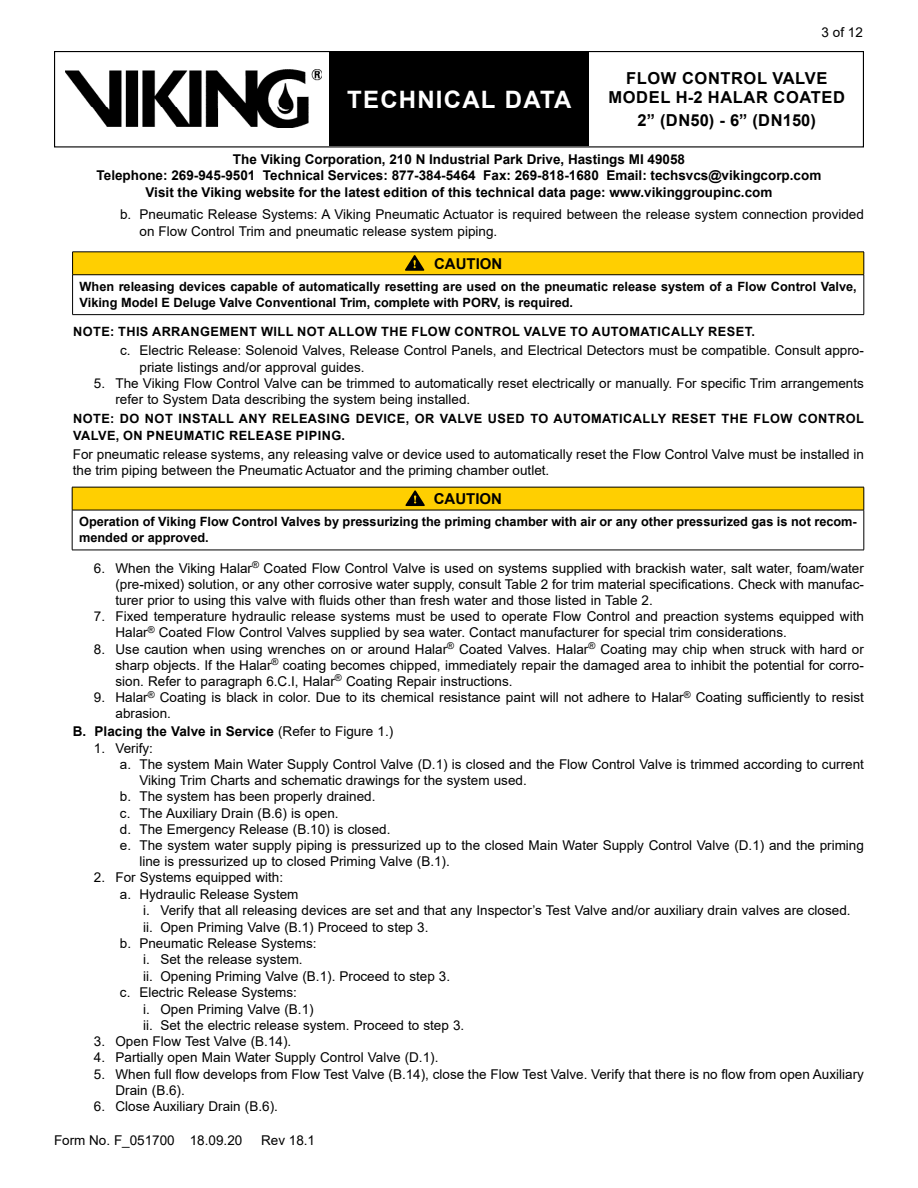
<style>
.page{position:relative;width:918px;height:1188px;background:#fff}
.page>*{position:absolute;margin:0;border:0;box-sizing:border-box;transform-origin:0 0}
.t1{font:700 24px "Arial";letter-spacing:.05em;color:#fff}
.t2{font:700 16.5px/19.5px "Arial";letter-spacing:.035em;color:#000;text-align:center}
.t3{font:700 15px "Arial";color:#000}
.t4{font:13.5px/16.2px "Arial";color:#000}
.t5{font:700 13.5px/16.2px "Arial";color:#000;text-align:center}
.t6{font:700 12.75px/16.2px "Arial";color:#000}
.t7{font:700 12.75px/16.2px "Arial";letter-spacing:.035em;color:#000}
.s1{font-weight:400}
</style>
<div class="page">
<div style="left:54px;top:51px;width:810px;height:96px;border:1px solid #000"></div>
<div style="left:329px;top:52px;width:260px;height:94px;background:#000"></div>
<img style="left:65px;top:70px;width:256px;height:57px">
<div style="left:73px;top:252px;width:791px;height:23px;background:#ffcf01"></div>
<hr style="left:72px;top:252px;width:792px;height:1px;background:#000">
<svg style="left:72px;top:252px;width:1px;height:22px"></svg>
<svg style="left:864px;top:252px;width:1px;height:23px"></svg>
<hr style="left:72px;top:274px;width:792px;height:1px;background:#000">
<hr style="left:72px;top:275px;width:1px;height:39px;background:#000">
<hr style="left:864px;top:275px;width:1px;height:39px;background:#000">
<hr style="left:72px;top:314px;width:792px;height:1px;background:#000">
<svg style="left:405px;top:255px;width:19px;height:16px"></svg>
<div style="left:72px;top:487px;width:792px;height:23px;background:#ffcf01"></div>
<hr style="left:72px;top:487px;width:792px;height:1px;background:#000">
<svg style="left:72px;top:487px;width:1px;height:23px"></svg>
<svg style="left:864px;top:487px;width:1px;height:23px"></svg>
<hr style="left:72px;top:510px;width:792px;height:1px;background:#000">
<hr style="left:72px;top:510px;width:1px;height:40px;background:#000">
<hr style="left:864px;top:510px;width:1px;height:40px;background:#000">
<hr style="left:72px;top:550px;width:792px;height:1px;background:#000">
<svg style="left:405px;top:490px;width:20px;height:16px"></svg>
<h1 class="t1" style="left:347px;top:83px;width:226px">TECHNICAL DATA</h1>
<p class="t4" style="left:822px;top:24px;width:43px">3 of 12</p>
<p class="t2" style="left:609px;top:68px;width:238px">FLOW CONTROL VALVE<br>MODEL H-2 HALAR COATED</p>
<p class="t2" style="left:638px;top:111px;width:180px">2” (DN50) - 6” (DN150)</p>
<p class="t5" style="left:97px;top:152px;width:726px">The Viking Corporation, 210 N Industrial Park Drive, Hastings MI 49058<br>Telephone: 269-945-9501 Technical Services: 877-384-5464 Fax: 269-818-1680 Email: techsvcs@vikingcorp.com<br>Visit the Viking website for the latest edition of this technical data page: www.vikinggroupinc.com</p>
<p class="t4" style="left:139px;top:206px;width:726px;text-indent:-19px">b. Pneumatic Release Systems: A Viking Pneumatic Actuator is required between the release system connection provided on Flow Control Trim and pneumatic release system piping.</p>
<p class="t3" style="left:434px;top:253px;width:70px">CAUTION</p>
<p class="t6" style="left:80px;top:278px;width:779px">When releasing devices capable of automatically resetting are used on the pneumatic release system of a Flow Control Valve,<br>Viking Model E Deluge Valve Conventional Trim, complete with PORV, is required.</p>
<p class="t7" style="left:73px;top:324px;width:683px">NOTE: THIS ARRANGEMENT WILL NOT ALLOW THE FLOW CONTROL VALVE TO AUTOMATICALLY RESET.</p>
<p class="t4" style="left:139px;top:343px;width:726px;text-indent:-19px">c. Electric Release: Solenoid Valves, Release Control Panels, and Electrical Detectors must be compatible. Consult appro&shy;priate listings and/or approval guides.</p>
<p class="t4" style="left:115px;top:375px;width:750px;text-indent:-22px">5. The Viking Flow Control Valve can be trimmed to automatically reset electrically or manually. For specific Trim arrangements refer to System Data describing the system being installed.</p>
<p class="t7" style="left:73px;top:411px;width:792px">NOTE: DO NOT INSTALL ANY RELEASING DEVICE, OR VALVE USED TO AUTOMATICALLY RESET THE FLOW CONTROL<br>VALVE, ON PNEUMATIC RELEASE PIPING.</p>
<p class="t4" style="left:73px;top:446px;width:793px">For pneumatic release systems, any releasing valve or device used to automatically reset the Flow Control Valve must be installed in the trim piping between the Pneumatic Actuator and the priming chamber outlet.</p>
<p class="t3" style="left:434px;top:488px;width:70px">CAUTION</p>
<p class="t6" style="left:79px;top:514px;width:779px">Operation of Viking Flow Control Valves by pressurizing the priming chamber with air or any other pressurized gas is not recom&shy;mended or approved.</p>
<p class="t4" style="left:115px;top:560px;width:750px;text-align:justify;text-indent:-22px">6. When the Viking Halar<sup>®</sup> Coated Flow Control Valve is used on systems supplied with brackish water, salt water, foam/water (pre-mixed) solution, or any other corrosive water supply, consult Table 2 for trim material specifications. Check with manufac&shy;turer prior to using this valve with fluids other than fresh water and those listed in Table 2.</p>
<p class="t4" style="left:115px;top:608px;width:750px;text-indent:-22px">7. Fixed temperature hydraulic release systems must be used to operate Flow Control and preaction systems equipped with<br>Halar<sup>®</sup> Coated Flow Control Valves supplied by sea water. Contact manufacturer for special trim considerations.</p>
<p class="t4" style="left:116px;top:641px;width:750px;text-align:justify;text-indent:-22px">8. Use caution when using wrenches on or around Halar<sup>®</sup> Coated Valves. Halar<sup>®</sup> Coating may chip when struck with hard or sharp objects. If the Halar<sup>®</sup> coating becomes chipped, immediately repair the damaged area to inhibit the potential for corro&shy;sion. Refer to paragraph 6.C.I, Halar<sup>®</sup> Coating Repair instructions.</p>
<p class="t4" style="left:94px;top:689px;width:772px">9. Halar<sup>®</sup> Coating is black in color. Due to its chemical resistance paint will not adhere to Halar<sup>®</sup> Coating sufficiently to resist</p>
<p class="t4" style="left:116px;top:705px;width:57px">abrasion.</p>
<p class="t5" style="left:73px;top:723px;width:322px">B. Placing the Valve in Service <span class="s1">(Refer to Figure 1.)</span></p>
<p class="t4" style="left:94px;top:740px;width:61px">1. Verify:</p>
<p class="t4" style="left:120px;top:756px;width:745px">a. The system Main Water Supply Control Valve (D.1) is closed and the Flow Control Valve is trimmed according to current</p>
<p class="t4" style="left:139px;top:772px;width:389px">Viking Trim Charts and schematic drawings for the system used.</p>
<p class="t4" style="left:120px;top:789px;width:257px">b. The system has been properly drained.</p>
<p class="t4" style="left:120px;top:805px;width:220px">c. The Auxiliary Drain (B.6) is open.</p>
<p class="t4" style="left:120px;top:821px;width:272px">d. The Emergency Release (B.10) is closed.</p>
<p class="t4" style="left:120px;top:837px;width:745px">e. The system water supply piping is pressurized up to the closed Main Water Supply Control Valve (D.1) and the priming</p>
<p class="t4" style="left:139px;top:853px;width:312px">line is pressurized up to closed Priming Valve (B.1).</p>
<p class="t4" style="left:94px;top:870px;width:191px">2. For Systems equipped with:</p>
<p class="t4" style="left:120px;top:886px;width:180px">a. Hydraulic Release System</p>
<p class="t4" style="left:143px;top:902px;width:709px">i. Verify that all releasing devices are set and that any Inspector’s Test Valve and/or auxiliary drain valves are closed.</p>
<p class="t4" style="left:143px;top:919px;width:287px">ii. Open Priming Valve (B.1) Proceed to step 3.</p>
<p class="t4" style="left:120px;top:935px;width:198px">b. Pneumatic Release Systems:</p>
<p class="t4" style="left:143px;top:951px;width:161px">i. Set the release system.</p>
<p class="t4" style="left:143px;top:968px;width:309px">ii. Opening Priming Valve (B.1). Proceed to step 3.</p>
<p class="t4" style="left:120px;top:984px;width:179px">c. Electric Release Systems:</p>
<p class="t4" style="left:143px;top:1001px;width:172px">i. Open Priming Valve (B.1)</p>
<p class="t4" style="left:143px;top:1017px;width:323px">ii. Set the electric release system. Proceed to step 3.</p>
<p class="t4" style="left:94px;top:1033px;width:199px">3. Open Flow Test Valve (B.14).</p>
<p class="t4" style="left:94px;top:1050px;width:346px">4. Partially open Main Water Supply Control Valve (D.1).</p>
<p class="t4" style="left:115px;top:1066px;width:750px;text-indent:-22px">5. When full flow develops from Flow Test Valve (B.14), close the Flow Test Valve. Verify that there is no flow from open Auxiliary<br>Drain (B.6).</p>
<p class="t4" style="left:94px;top:1098px;width:186px">6. Close Auxiliary Drain (B.6).</p>
<p class="t4" style="left:54px;top:1132px;width:190px">Form No. F_051700 18.09.20</p>
<p class="t4" style="left:261px;top:1132px;width:56px">Rev 18.1</p>
</div>
